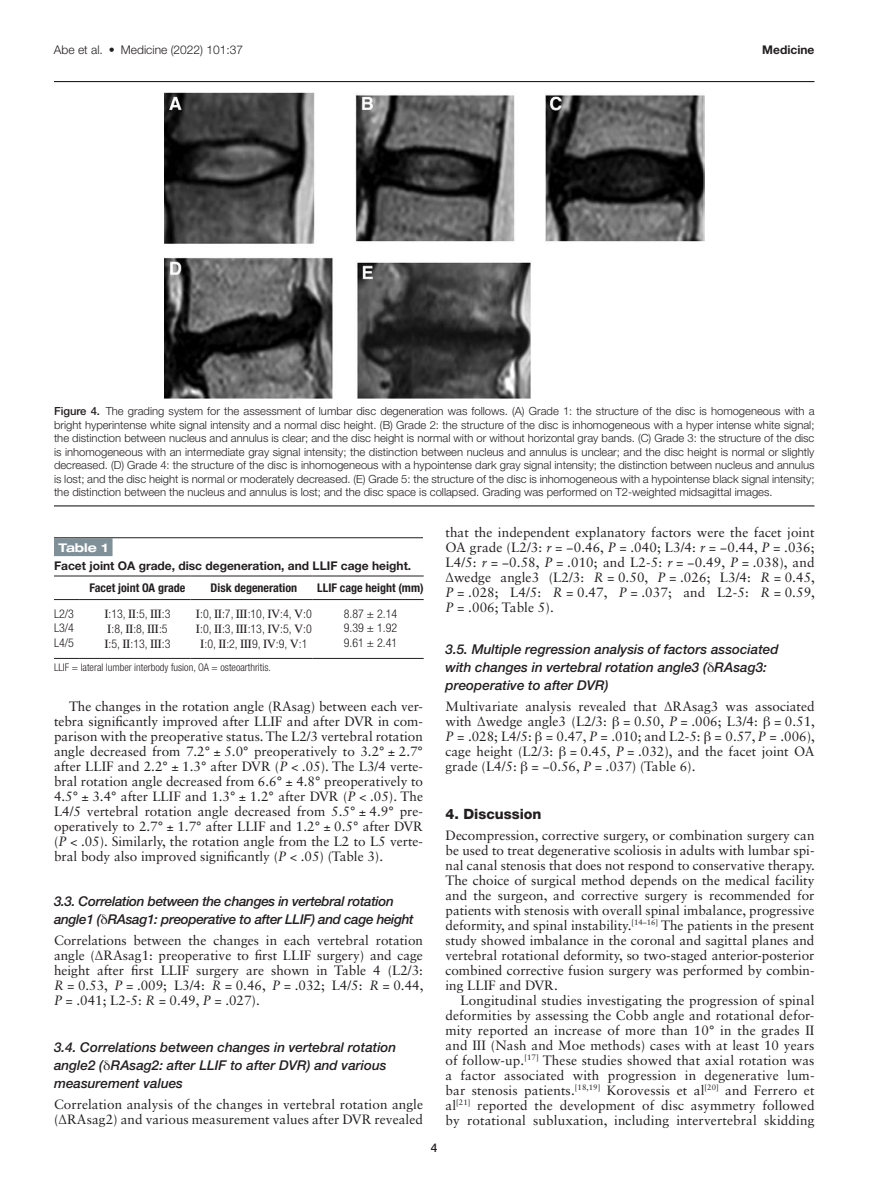
<style>
.page{position:relative;width:891px;height:1188px;background:#fff}
.page>*{position:absolute;margin:0;border:0;box-sizing:border-box;transform-origin:0 0}
.t1{font:800 14.25px "Helvetica Neue LT Std";color:#231f20}
.t2{font:13.5px/15px "Sabon LT Std";letter-spacing:.005em;color:#231f20;text-align:justify}
.t3{font:italic 500 13.5px/18px "Helvetica Neue LT Std";color:#231f20}
.t4{font:italic 500 13.5px/18px "Helvetica Neue LT Std";letter-spacing:-.025em;color:#231f20}
.t5{font:300 condensed 12px "Helvetica Neue LT Std";color:#231f20}
.t6{font:700 12px "Helvetica Neue LT Std";color:#231f20}
.t7{font:700 condensed 12px "Helvetica Neue LT Std";color:#231f20}
.t8{font:300 12px "Helvetica Neue LT Std";color:#231f20}
.t9{font:700 expanded 12px "Helvetica Neue LT Std";color:#fff}
.t10{font:500 12px "Helvetica Neue LT Std";color:#231f20}
.t11{font:300 11.25px/13.5px "Helvetica Neue LT Std";color:#231f20;text-align:justify}
.t12{font:300 condensed 10.5px "Helvetica Neue LT Std";color:#231f20}
.s1{font-weight:500}
.s2{font-family:"Gandhari Unicode";font-weight:400;font-stretch:normal}
.s3{font-style:italic}
.s4{font-family:"Gandhari Unicode";font-weight:400;font-style:normal}
.s5{font-family:"Gandhari Unicode"}
</style>
<div class="page">
<img style="left:164px;top:92px;width:540px;height:306px">
<hr style="left:54px;top:81px;width:760px;height:1px;background:#231f20">
<hr style="left:54px;top:505px;width:760px;height:1px;background:#231f20">
<hr style="left:54px;top:537px;width:369px;height:1px;background:#231f20">
<div style="left:54px;top:538px;width:59px;height:18px;background:#7f9098"></div>
<svg style="left:54px;top:576px;width:26px;height:1px"></svg>
<svg style="left:54px;top:599px;width:26px;height:1px"></svg>
<hr style="left:80px;top:576px;width:110px;height:1px;background:#231f20">
<hr style="left:80px;top:599px;width:110px;height:1px;background:#231f20">
<hr style="left:190px;top:576px;width:123px;height:1px;background:#231f20">
<hr style="left:190px;top:599px;width:123px;height:1px;background:#231f20">
<hr style="left:313px;top:576px;width:111px;height:1px;background:#231f20">
<hr style="left:313px;top:599px;width:111px;height:1px;background:#231f20">
<svg style="left:54px;top:658px;width:26px;height:1px"></svg>
<hr style="left:80px;top:658px;width:110px;height:1px;background:#231f20">
<hr style="left:190px;top:658px;width:123px;height:1px;background:#231f20">
<hr style="left:313px;top:658px;width:111px;height:1px;background:#231f20">
<p class="t8" style="left:54px;top:42px;width:191px">Abe et al. • Medicine (2022) 101:37</p>
<p class="t6" style="left:762px;top:42px;width:54px">Medicine</p>
<p class="t11" style="left:54px;top:404px;width:762px"><span class="s1">Figure 4.</span> The grading system for the assessment of lumbar disc degeneration was follows. (A) Grade 1: the structure of the disc is homogeneous with a bright hyperintense white signal intensity and a normal disc height. (B) Grade 2: the structure of the disc is inhomogeneous with a hyper intense white signal; the distinction between nucleus and annulus is clear; and the disc height is normal with or without horizontal gray bands. (C) Grade 3: the structure of the disc is inhomogeneous with an intermediate gray signal intensity; the distinction between nucleus and annulus is unclear; and the disc height is normal or slightly decreased. (D) Grade 4: the structure of the disc is inhomogeneous with a hypointense dark gray signal intensity; the distinction between nucleus and annulus is lost; and the disc height is normal or moderately decreased. (E) Grade 5: the structure of the disc is inhomogeneous with a hypointense black signal intensity; the distinction between the nucleus and annulus is lost; and the disc space is collapsed. Grading was performed on T2-weighted midsagittal images.</p>
<p class="t9" style="left:58px;top:540px;width:51px">Table 1</p>
<p class="t6" style="left:54px;top:558px;width:359px">Facet joint OA grade, disc degeneration, and LLIF cage height.</p>
<p class="t7" style="left:90px;top:580px;width:97px">Facet joint OA grade</p>
<p class="t7" style="left:211px;top:580px;width:88px">Disk degeneration</p>
<p class="t7" style="left:317px;top:580px;width:108px">LLIF cage height (mm)</p>
<p class="t5" style="left:54px;top:606px;width:21px">L2/3</p>
<p class="t5" style="left:104px;top:607px;width:68px"><span class="s2">Ⅰ</span>:13, <span class="s2">Ⅱ</span>:5, <span class="s2">Ⅲ</span>:3</p>
<p class="t5" style="left:196px;top:607px;width:117px"><span class="s2">Ⅰ</span>:0, <span class="s2">Ⅱ</span>:7, <span class="s2">Ⅲ</span>:10, <span class="s2">Ⅳ</span>:4, <span class="s2">Ⅴ</span>:0</p>
<p class="t5" style="left:344px;top:606px;width:55px">8.87 ± 2.14</p>
<p class="t5" style="left:54px;top:621px;width:21px">L3/4</p>
<p class="t5" style="left:107px;top:622px;width:62px"><span class="s2">Ⅰ</span>:8, <span class="s2">Ⅱ</span>:8, <span class="s2">Ⅲ</span>:5</p>
<p class="t5" style="left:196px;top:622px;width:117px"><span class="s2">Ⅰ</span>:0, <span class="s2">Ⅱ</span>:3, <span class="s2">Ⅲ</span>:13, <span class="s2">Ⅳ</span>:5, <span class="s2">Ⅴ</span>:0</p>
<p class="t5" style="left:344px;top:621px;width:55px">9.39 ± 1.92</p>
<p class="t5" style="left:54px;top:636px;width:21px">L4/5</p>
<p class="t5" style="left:104px;top:636px;width:68px"><span class="s2">Ⅰ</span>:5, <span class="s2">Ⅱ</span>:13, <span class="s2">Ⅲ</span>:3</p>
<p class="t5" style="left:200px;top:636px;width:109px"><span class="s2">Ⅰ</span>:0, <span class="s2">Ⅱ</span>:2, <span class="s2">Ⅲ</span>9, <span class="s2">Ⅳ</span>:9, <span class="s2">Ⅴ</span>:1</p>
<p class="t5" style="left:344px;top:636px;width:55px">9.61 ± 2.41</p>
<p class="t12" style="left:54px;top:661px;width:218px">LLIF = lateral lumber interbody fusion, OA = osteoarthritis.</p>
<p class="t2" style="left:54px;top:699px;width:371px;text-indent:15px">The changes in the rotation angle (RAsag) between each ver&shy;tebra significantly improved after LLIF and after DVR in com&shy;parison with the preoperative status. The L2/3 vertebral rotation angle decreased from 7.2° ± 5.0° preoperatively to 3.2° ± 2.7° after LLIF and 2.2° ± 1.3° after DVR (<span class="s3">P</span> &lt; .05). The L3/4 verte&shy;bral rotation angle decreased from 6.6° ± 4.8° preoperatively to 4.5° ± 3.4° after LLIF and 1.3° ± 1.2° after DVR (<span class="s3">P</span> &lt; .05). The L4/5 vertebral rotation angle decreased from 5.5° ± 4.9° pre&shy;operatively to 2.7° ± 1.7° after LLIF and 1.2° ± 0.5° after DVR (<span class="s3">P</span> &lt; .05). Similarly, the rotation angle from the L2 to L5 verte&shy;bral body also improved significantly (<span class="s3">P</span> &lt; .05) (Table 3).</p>
<p class="t4" style="left:54px;top:892px;width:361px">3.3. Correlation between the changes in vertebral rotation angle1 (<span class="s4">δ</span>RAsag1: preoperative to after LLIF) and cage height</p>
<p class="t2" style="left:54px;top:933px;width:371px">Correlations between the changes in each vertebral rotation angle (ΔRAsag1: preoperative to first LLIF surgery) and cage height after first LLIF surgery are shown in Table 4 (L2/3:<br><span class="s3">R</span> = 0.53, <span class="s3">P</span> = .009; L3/4: <span class="s3">R</span> = 0.46, <span class="s3">P</span> = .032; L4/5: <span class="s3">R</span> = 0.44, <span class="s3">P</span> = .041; L2-5: <span class="s3">R</span> = 0.49, <span class="s3">P</span> = .027).</p>
<p class="t3" style="left:54px;top:1038px;width:344px">3.4. Correlations between changes in vertebral rotation angle2 (<span class="s4">δ</span>RAsag2: after LLIF to after DVR) and various measurement values</p>
<p class="t2" style="left:54px;top:1097px;width:371px">Correlation analysis of the changes in vertebral rotation angle (ΔRAsag2) and various measurement values after DVR revealed</p>
<p class="t2" style="left:446px;top:524px;width:371px">that the independent explanatory factors were the facet joint OA grade (L2/3: <span class="s3">r</span> = −0.46, <span class="s3">P</span> = .040; L3/4: <span class="s3">r</span> = −0.44, <span class="s3">P</span> = .036; L4/5: <span class="s3">r</span> = −0.58, <span class="s3">P</span> = .010; and L2-5: <span class="s3">r</span> = −0.49, <span class="s3">P</span> = .038), and Δwedge angle3 (L2/3: <span class="s3">R</span> = 0.50, <span class="s3">P</span> = .026; L3/4: <span class="s3">R</span> = 0.45, <span class="s3">P</span> = .028; L4/5: <span class="s3">R</span> = 0.47, <span class="s3">P</span> = .037; and L2-5: <span class="s3">R</span> = 0.59, <span class="s3">P</span> = .006; Table 5).</p>
<p class="t3" style="left:446px;top:640px;width:335px">3.5. Multiple regression analysis of factors associated with changes in vertebral rotation angle3 (<span class="s4">δ</span>RAsag3: preoperative to after DVR)</p>
<p class="t2" style="left:446px;top:698px;width:371px">Multivariate analysis revealed that ΔRAsag3 was associated with Δwedge angle3 (L2/3: <span class="s5">β</span> = 0.50, <span class="s3">P</span> = .006; L3/4: <span class="s5">β</span> = 0.51, <span class="s3">P</span> = .028; L4/5: <span class="s5">β</span> = 0.47, <span class="s3">P</span> = .010; and L2-5: <span class="s5">β</span> = 0.57, <span class="s3">P</span> = .006), cage height (L2/3: <span class="s5">β</span> = 0.45, <span class="s3">P</span> = .032), and the facet joint OA grade (L4/5: <span class="s5">β</span> = −0.56, <span class="s3">P</span> = .037) (Table 6).</p>
<p class="t1" style="left:446px;top:805px;width:98px">4. Discussion</p>
<p class="t2" style="left:445px;top:827px;width:371px">Decompression, corrective surgery, or combination surgery can be used to treat degenerative scoliosis in adults with lumbar spi&shy;nal canal stenosis that does not respond to conservative therapy.<br>The choice of surgical method depends on the medical facility and the surgeon, and corrective surgery is recommended for patients with stenosis with overall spinal imbalance, progressive deformity, and spinal instability.<sup>[14–16]</sup> The patients in the present study showed imbalance in the coronal and sagittal planes and vertebral rotational deformity, so two-staged anterior-posterior combined corrective fusion surgery was performed by combin&shy;ing LLIF and DVR.</p>
<p class="t2" style="left:445px;top:992px;width:371px;text-indent:15px">Longitudinal studies investigating the progression of spinal deformities by assessing the Cobb angle and rotational defor&shy;mity reported an increase of more than 10° in the grades II and III (Nash and Moe methods) cases with at least 10 years of follow-up.<sup>[17]</sup> These studies showed that axial rotation was a factor associated with progression in degenerative lum&shy;bar stenosis patients.<sup>[18,19]</sup> Korovessis et al<sup>[20]</sup> and Ferrero et al<sup>[21]</sup> reported the development of disc asymmetry followed by rotational subluxation, including intervertebral skidding</p>
<p class="t10" style="left:431px;top:1140px;width:8px">4</p>
</div>
